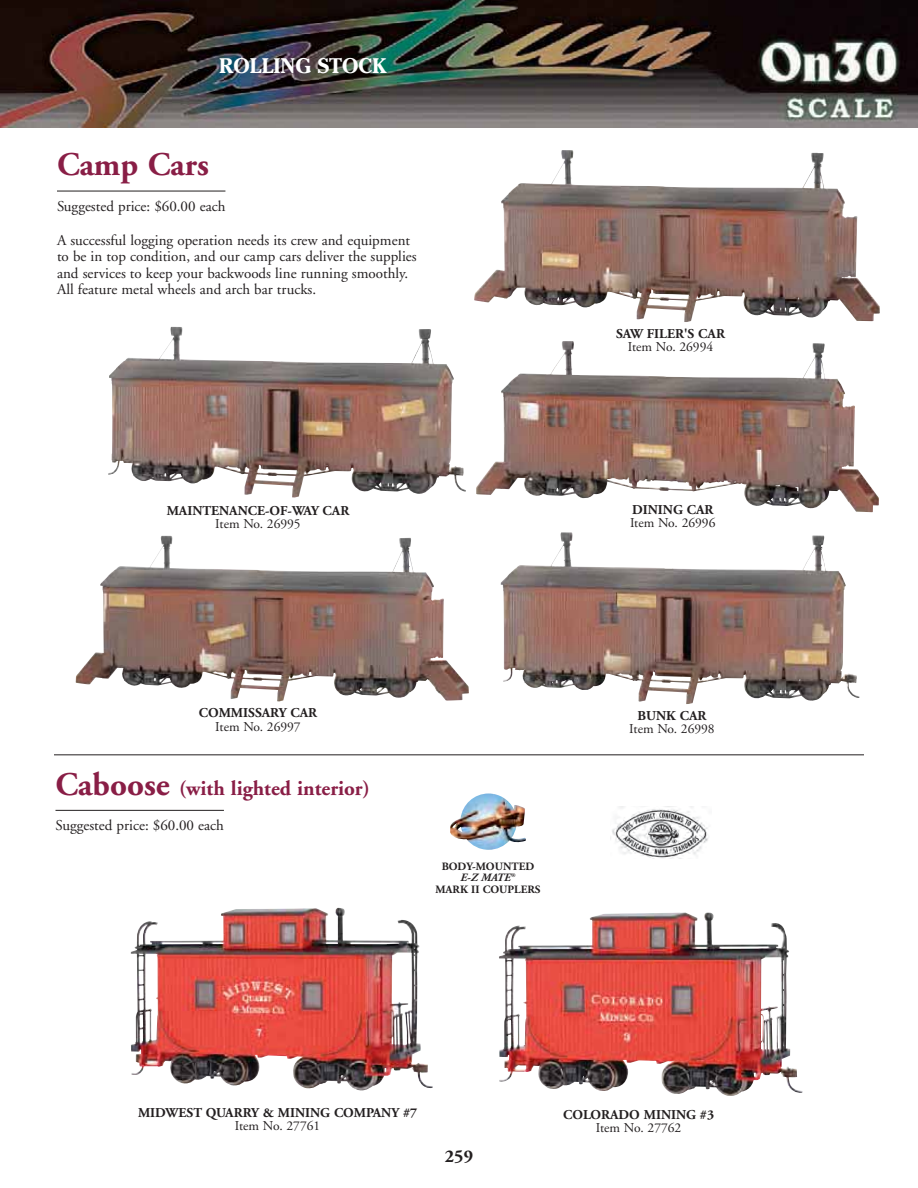
<style>
.page{position:relative;width:918px;height:1188px;background:#fff}
.page>*{position:absolute;margin:0;border:0;box-sizing:border-box;transform-origin:0 0}
.t1{font:700 33px "Adobe Garamond";color:#891e46}
.t2{font:700 21px "Adobe Garamond";color:#891e46}
.t3{font:700 21px "Cheltenham";color:#fff}
.t4{font:700 18px "Adobe Garamond";color:#231f20}
.t5{font:15px/16.5px "Adobe Garamond";color:#231f20}
.t6{font:700 13.5px "Adobe Garamond";color:#231f20}
.t7{font:13.5px "Adobe Garamond";color:#231f20}
.t8{font:700 11.25px/11.2px "Adobe Garamond";color:#231f20;text-align:center}
.s1{font-size:33px}
.s2{font-style:italic}
</style>
<div class="page">
<img style="left:0;top:0;width:918px;height:127px">
<hr style="left:57px;top:191px;width:168px;height:1px;background:#231f20">
<img style="left:474px;top:150px;width:406px;height:172px">
<img style="left:108px;top:329px;width:358px;height:168px">
<img style="left:476px;top:341px;width:403px;height:171px">
<img style="left:76px;top:536px;width:393px;height:165px">
<img style="left:501px;top:532px;width:359px;height:172px">
<hr style="left:56px;top:810px;width:168px;height:1px;background:#231f20">
<img style="left:610px;top:806px;width:98px;height:53px">
<img style="left:131px;top:908px;width:302px;height:183px">
<img style="left:499px;top:913px;width:304px;height:183px">
<img style="left:450px;top:793px;width:76px;height:57px">
<hr style="left:54px;top:754px;width:810px;height:1px;background:#231f20">
<h2 class="t3" style="left:219px;top:58px;width:169px">ROLLING STOCK</h2>
<h1 class="t1" style="left:57px;top:152px;width:153px">Camp Cars</h1>
<p class="t5" style="left:57px;top:199px;width:170px">Suggested price: $60.00 each</p>
<p class="t5" style="left:57px;top:233px;width:361px">A successful logging operation needs its crew and equipment to be in top condition, and our camp cars deliver the supplies and services to keep your backwoods line running smoothly.<br>All feature metal wheels and arch bar trucks.</p>
<p class="t6" style="left:167px;top:505px;width:184px">MAINTENANCE-OF-WAY CAR</p>
<p class="t7" style="left:215px;top:518px;width:87px">Item No. 26995</p>
<p class="t6" style="left:199px;top:708px;width:120px">COMMISSARY CAR</p>
<p class="t7" style="left:215px;top:721px;width:87px">Item No. 26997</p>
<h2 class="t2" style="left:56px;top:780px;width:316px"><span class="s1">Caboose</span> (with lighted interior)</h2>
<p class="t5" style="left:56px;top:819px;width:170px">Suggested price: $60.00 each</p>
<p class="t8" style="left:435px;top:862px;width:107px">BODY-MOUNTED<br><span class="s2">E-Z MATE</span><sup>®<br></sup>MARK II COUPLERS</p>
<p class="t6" style="left:616px;top:328px;width:110px">SAW FILER'S CAR</p>
<p class="t7" style="left:628px;top:341px;width:87px">Item No. 26994</p>
<p class="t6" style="left:632px;top:504px;width:83px">DINING CAR</p>
<p class="t7" style="left:630px;top:517px;width:87px">Item No. 26996</p>
<p class="t6" style="left:638px;top:710px;width:70px">BUNK CAR</p>
<p class="t7" style="left:629px;top:723px;width:87px">Item No. 26998</p>
<p class="t6" style="left:138px;top:1107px;width:281px">MIDWEST QUARRY &amp; MINING COMPANY #7</p>
<p class="t7" style="left:235px;top:1121px;width:87px">Item No. 27761</p>
<p class="t4" style="left:445px;top:1149px;width:30px">259</p>
<p class="t6" style="left:563px;top:1109px;width:152px">COLORADO MINING #3</p>
<p class="t7" style="left:596px;top:1123px;width:87px">Item No. 27762</p>
</div>
